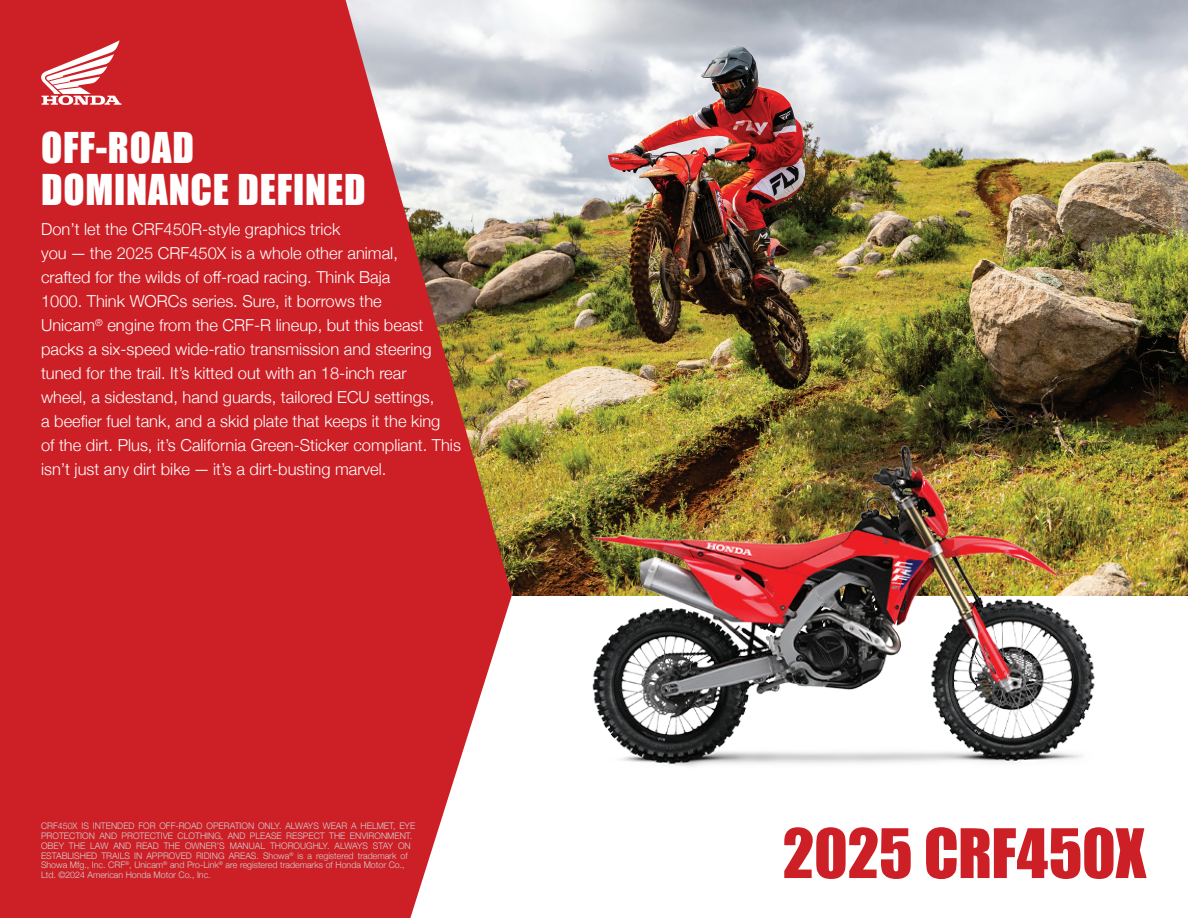
<style>
.page{position:relative;width:1188px;height:918px;background:#fff}
.page>*{position:absolute;margin:0;border:0;box-sizing:border-box;transform-origin:0 0}
.t1{font:63px "Impact";letter-spacing:-.005em;color:#cd2026}
.t2{font:39px/42px "Impact";letter-spacing:.02em;color:#fff}
.t3{font:300 16.5px/24px "Helvetica Neue";color:#fff}
.t4{font:300 9px/9.8px "Helvetica Neue";color:#d1d2d4}
</style>
<div class="page">
<img style="left:512px;top:0;width:676px;height:595px">
<svg style="left:0;top:0;width:512px;height:918px;background:#cd383b"></svg>
<svg style="left:41px;top:40px;width:81px;height:65px"></svg>
<img style="left:512px;top:410px;width:672px;height:357px">
<h2 class="t2" style="left:41px;top:125px;width:326px">OFF-ROAD<br>DOMINANCE DEFINED</h2>
<p class="t3" style="left:41px;top:216px;width:421px">Don’t let the CRF450R-style graphics trick<br>you — the 2025 CRF450X is a whole other animal,<br>crafted for the wilds of off-road racing. Think Baja<br>1000. Think WORCs series. Sure, it borrows the<br>Unicam<sup>®</sup> engine from the CRF-R lineup, but this beast packs a six-speed wide-ratio transmission and steering tuned for the trail. It’s kitted out with an 18-inch rear<br>wheel, a sidestand, hand guards, tailored ECU settings,<br>a beefier fuel tank, and a skid plate that keeps it the king<br>of the dirt. Plus, it’s California Green-Sticker compliant. This isn’t just any dirt bike — it’s a dirt-busting marvel.</p>
<p class="t4" style="left:41px;top:821px;width:376px">CRF450X IS INTENDED FOR OFF-ROAD OPERATION ONLY. ALWAYS WEAR A HELMET, EYE PROTECTION AND PROTECTIVE CLOTHING, AND PLEASE RESPECT THE ENVIRONMENT.<br>OBEY THE LAW AND READ THE OWNER’S MANUAL THOROUGHLY. ALWAYS STAY ON ESTABLISHED TRAILS IN APPROVED RIDING AREAS. Showa<sup>®</sup> is a registered trademark of Showa Mfg., Inc. CRF<sup>®</sup>, Unicam<sup>®</sup> and Pro-Link<sup>®</sup> are registered trademarks of Honda Motor Co., Ltd. ©️2024 American Honda Motor Co., Inc.</p>
<h1 class="t1" style="left:783px;top:804px;width:365px">2025 CRF450X</h1>
</div>
